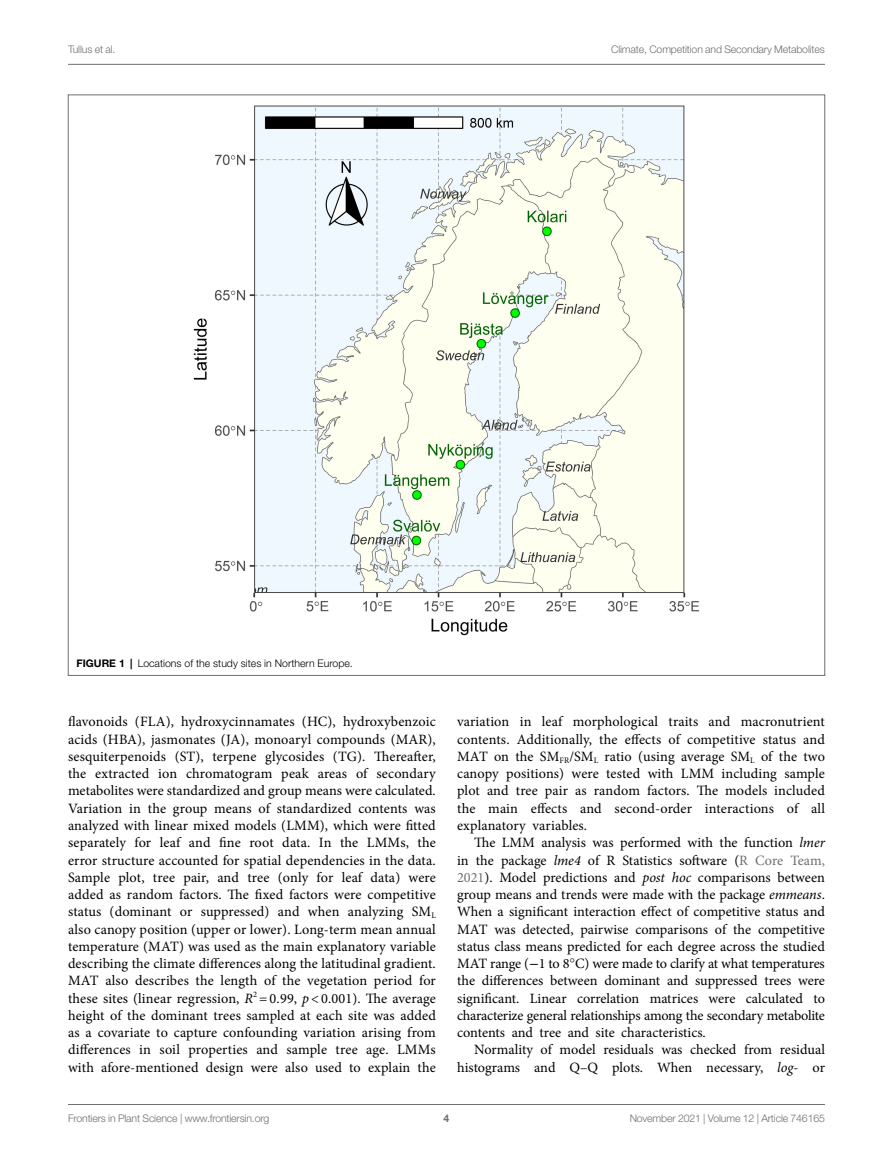
<style>
.page{position:relative;width:893px;height:1170px;background:#fff}
.page>*{position:absolute;margin:0;border:0;box-sizing:border-box;transform-origin:0 0}
.TEXT_FLUSH{font:14.25px/17.2px "Minion Pro";letter-spacing:.01em;color:#000;text-align:justify}
.TEXT{font:14.25px/17.2px "Minion Pro";letter-spacing:-.005em;color:#000;text-align:justify}
.t1{font:300 10.5px "Helvetica Neue LT Std";letter-spacing:-.015em;color:#6d6e71}
.FIG_LEG{font:300 10.5px "Helvetica Neue LT Std";color:#000}
.t2{font:700 10.5px "Helvetica Neue LT Std";color:#6d6e71}
.s1{font-weight:700}
.s2{font-style:italic}
.s3{color:#6d6e71}
.s4{font-family:"STIX General"}
</style>
<div class="page">
<hr style="left:68px;top:64px;width:757px;height:1px;background:#6d6e71">
<hr style="left:68px;top:1104px;width:757px;height:1px;background:#6d6e71">
<img style="left:193px;top:105px;width:507px;height:531px">
<p class="t1" style="left:68px;top:42px;width:49px">Tullus et al.</p>
<p class="t1" style="left:611px;top:42px;width:215px">Climate, Competition and Secondary Metabolites</p>
<p class="FIG_LEG" style="left:77px;top:656px;width:278px"><span class="s1">FIGURE 1 |</span> Locations of the study sites in Northern Europe.</p>
<p class="TEXT_FLUSH" style="left:68px;top:713px;width:369px">flavonoids (FLA), hydroxycinnamates (HC), hydroxybenzoic acids (HBA), jasmonates (JA), monoaryl compounds (MAR), sesquiterpenoids (ST), terpene glycosides (TG). Thereafter, the extracted ion chromatogram peak areas of secondary metabolites were standardized and group means were calculated.<br>Variation in the group means of standardized contents was analyzed with linear mixed models (LMM), which were fitted separately for leaf and fine root data. In the LMMs, the error structure accounted for spatial dependencies in the data.<br>Sample plot, tree pair, and tree (only for leaf data) were added as random factors. The fixed factors were competitive status (dominant or suppressed) and when analyzing SM<sub>L </sub>also canopy position (upper or lower). Long-term mean annual temperature (MAT) was used as the main explanatory variable describing the climate differences along the latitudinal gradient.<br>MAT also describes the length of the vegetation period for these sites (linear regression, <span class="s2">R</span><sup>2</sup> = 0.99, <span class="s2">p</span> &lt; 0.001). The average height of the dominant trees sampled at each site was added as a covariate to capture confounding variation arising from differences in soil properties and sample tree age. LMMs with afore-mentioned design were also used to explain the</p>
<p class="TEXT_FLUSH" style="left:457px;top:713px;width:369px">variation in leaf morphological traits and macronutrient contents. Additionally, the effects of competitive status and MAT on the SM<sub>FR</sub>/SM<sub>L</sub> ratio (using average SM<sub>L</sub> of the two canopy positions) were tested with LMM including sample plot and tree pair as random factors. The models included the main effects and second-order interactions of all explanatory variables.</p>
<p class="TEXT" style="left:457px;top:834px;width:369px;text-indent:17px">The LMM analysis was performed with the function <span class="s2">lmer </span>in the package <span class="s2">lme4</span> of R Statistics software (<span class="s3">R Core Team, 2021</span>). Model predictions and <span class="s2">post hoc</span> comparisons between group means and trends were made with the package <span class="s2">emmeans</span>.<br>When a significant interaction effect of competitive status and MAT was detected, pairwise comparisons of the competitive status class means predicted for each degree across the studied MAT range (<span class="s4">−</span>1 to 8<span class="s4">°</span>C) were made to clarify at what temperatures the differences between dominant and suppressed trees were significant. Linear correlation matrices were calculated to characterize general relationships among the secondary metabolite contents and tree and site characteristics.</p>
<p class="TEXT" style="left:457px;top:1041px;width:369px;text-align:right">Normality of model residuals was checked from residual histograms and Q–Q plots. When necessary, <span class="s2">log</span>- or</p>
<p class="t1" style="left:68px;top:1111px;width:203px">Frontiers in Plant Science | www.frontiersin.org</p>
<p class="t2" style="left:444px;top:1111px;width:7px">4</p>
<p class="t1" style="left:630px;top:1111px;width:197px">November 2021 | Volume 12 | Article 746165</p>
</div>
